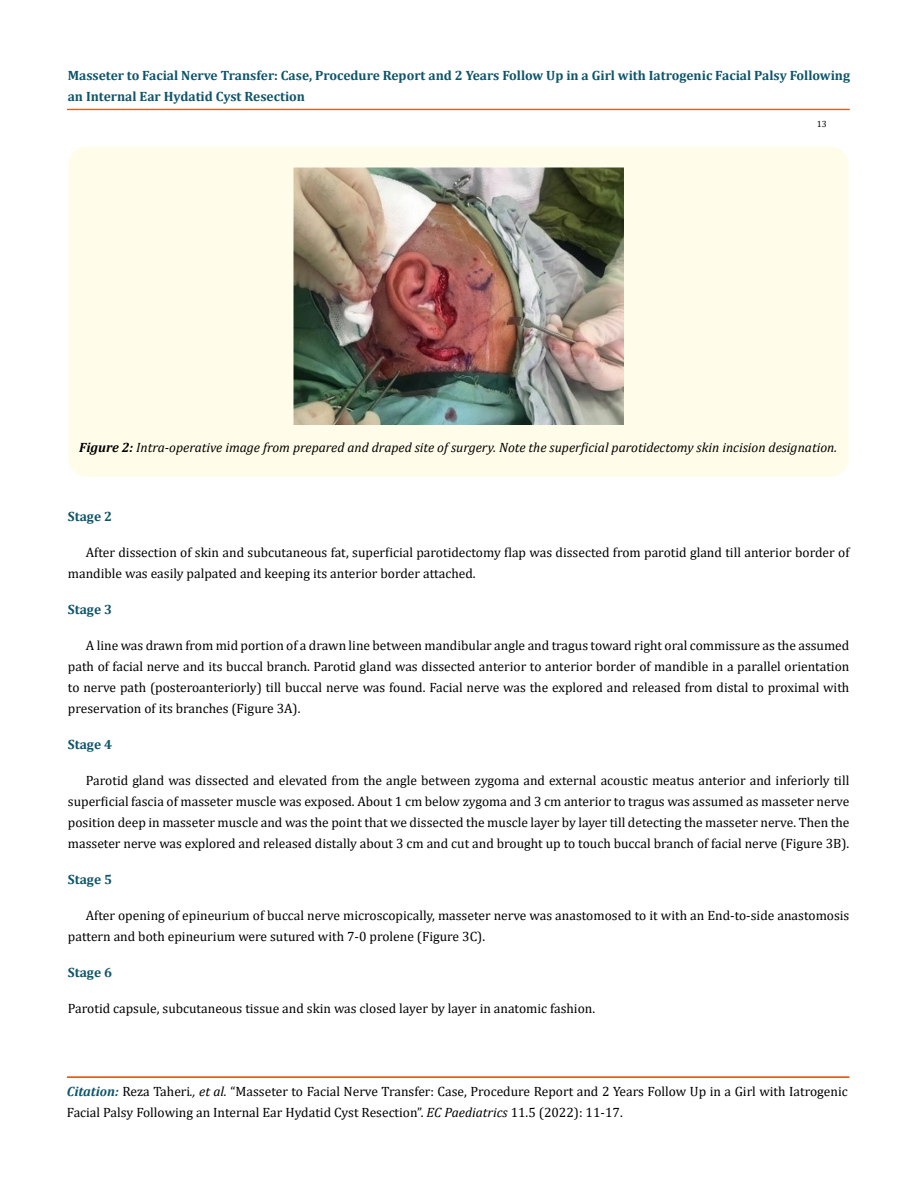
<style>
.page{position:relative;width:917px;height:1190px;background:#fff}
.page>*{position:absolute;margin:0;border:0;box-sizing:border-box;transform-origin:0 0}
.t1{font:13.5px/21px "Cambria";color:#000}
.t2{font:700 13.5px/21px "Cambria";color:#0e546a}
.t3{font:italic 13.5px "Cambria";color:#000}
.t4{font:9px "Cambria";color:#000}
.s1{font-weight:700}
.s2{font-weight:700;font-style:italic;color:#0e546a}
.s3{font-style:italic}
</style>
<div class="page">
<div style="left:67px;top:109px;width:782px;height:1px;border:1px solid #e05d1a"></div>
<hr style="left:67px;top:1077px;width:782px;height:1px;background:#e05d1a">
<div style="left:68px;top:147px;width:780px;height:330px;background:#fffde9;border-radius:18px"></div>
<img style="left:293px;top:167px;width:330px;height:257px">
<p class="t2" style="left:68px;top:64px;width:783px">Masseter to Facial Nerve Transfer: Case, Procedure Report and 2 Years Follow Up in a Girl with Iatrogenic Facial Palsy Following an Internal Ear Hydatid Cyst Resection</p>
<p class="t4" style="left:816px;top:118px;width:11px">13</p>
<p class="t3" style="left:79px;top:438px;width:759px"><span class="s1">Figure 2:</span> Intra-operative image from prepared and draped site of surgery. Note the superficial parotidectomy skin incision designation.</p>
<p class="t2" style="left:68px;top:505px;width:46px">Stage 2</p>
<p class="t1" style="left:68px;top:541px;width:783px;text-indent:18px">After dissection of skin and subcutaneous fat, superficial parotidectomy flap was dissected from parotid gland till anterior border of mandible was easily palpated and keeping its anterior border attached.</p>
<p class="t2" style="left:68px;top:598px;width:46px">Stage 3</p>
<p class="t1" style="left:68px;top:634px;width:783px;text-align:justify;text-indent:18px">A line was drawn from mid portion of a drawn line between mandibular angle and tragus toward right oral commissure as the assumed path of facial nerve and its buccal branch. Parotid gland was dissected anterior to anterior border of mandible in a parallel orientation to nerve path (posteroanteriorly) till buccal nerve was found. Facial nerve was the explored and released from distal to proximal with preservation of its branches (Figure 3A).</p>
<p class="t2" style="left:68px;top:733px;width:46px">Stage 4</p>
<p class="t1" style="left:68px;top:769px;width:783px;text-align:justify;text-indent:18px">Parotid gland was dissected and elevated from the angle between zygoma and external acoustic meatus anterior and inferiorly till superficial fascia of masseter muscle was exposed. About 1 cm below zygoma and 3 cm anterior to tragus was assumed as masseter nerve position deep in masseter muscle and was the point that we dissected the muscle layer by layer till detecting the masseter nerve. Then the masseter nerve was explored and released distally about 3 cm and cut and brought up to touch buccal branch of facial nerve (Figure 3B).</p>
<p class="t2" style="left:68px;top:868px;width:46px">Stage 5</p>
<p class="t1" style="left:68px;top:904px;width:783px;text-indent:18px">After opening of epineurium of buccal nerve microscopically, masseter nerve was anastomosed to it with an End-to-side anastomosis pattern and both epineurium were sutured with 7-0 prolene (Figure 3C).</p>
<p class="t2" style="left:68px;top:961px;width:46px">Stage 6</p>
<p class="t1" style="left:68px;top:997px;width:529px">Parotid capsule, subcutaneous tissue and skin was closed layer by layer in anatomic fashion.</p>
<p class="t1" style="left:67px;top:1080px;width:782px"><span class="s2">Citation:</span> Reza Taheri<span class="s3">., et al.</span> “Masseter to Facial Nerve Transfer: Case, Procedure Report and 2 Years Follow Up in a Girl with Iatrogenic<br>Facial Palsy Following an Internal Ear Hydatid Cyst Resection”. <span class="s3">EC Paediatrics</span> 11.5 (2022): 11-17.</p>
</div>
